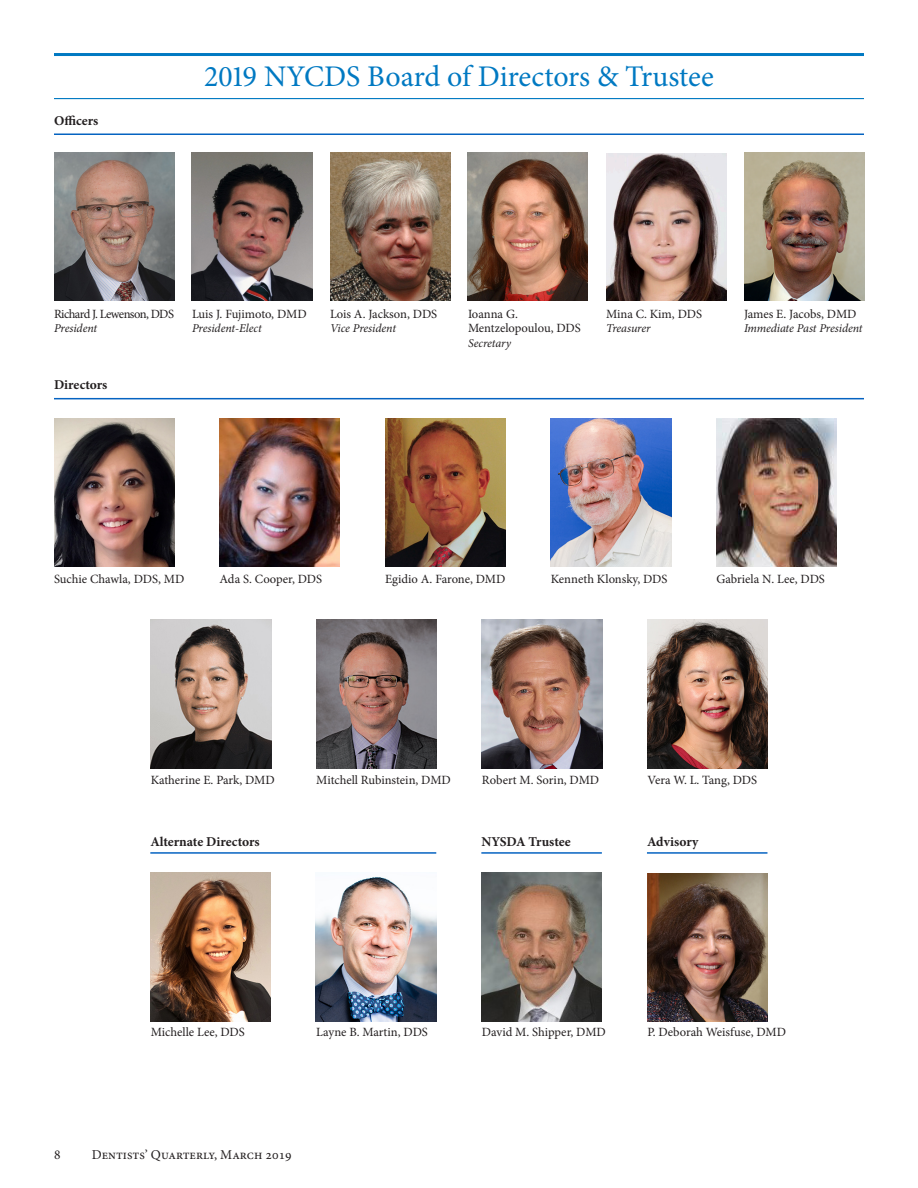
<style>
.page{position:relative;width:918px;height:1188px;background:#fff}
.page>*{position:absolute;margin:0;border:0;box-sizing:border-box;transform-origin:0 0}
.t1{font:30px "Minion Pro";color:#0079c2}
.P2_Board_Bold{font:700 13.5px "Minion Pro";color:#231f20}
.t2{font:13.5px "Minion Pro";color:#231f20}
.P2_Board_Body{font:12.6px/14.7px "Minion Pro";letter-spacing:-.005em;color:#231f20}
.P2_Board_Position{font:italic 12px "Minion Pro";letter-spacing:-.005em;color:#231f20}
</style>
<div class="page">
<img style="left:54px;top:152px;width:120px;height:149px">
<img style="left:54px;top:418px;width:120px;height:149px">
<img style="left:151px;top:619px;width:120px;height:149px">
<img style="left:192px;top:152px;width:120px;height:149px">
<img style="left:220px;top:418px;width:120px;height:149px">
<img style="left:316px;top:619px;width:121px;height:149px">
<img style="left:150px;top:873px;width:121px;height:149px">
<img style="left:330px;top:152px;width:120px;height:149px">
<img style="left:385px;top:418px;width:121px;height:149px">
<img style="left:482px;top:619px;width:120px;height:149px">
<img style="left:316px;top:877px;width:120px;height:145px">
<img style="left:468px;top:152px;width:120px;height:149px">
<img style="left:551px;top:418px;width:120px;height:149px">
<img style="left:648px;top:619px;width:120px;height:149px">
<img style="left:482px;top:873px;width:120px;height:149px">
<img style="left:606px;top:153px;width:120px;height:148px">
<img style="left:716px;top:418px;width:121px;height:149px">
<img style="left:647px;top:874px;width:120px;height:148px">
<img style="left:744px;top:152px;width:120px;height:149px">
<hr style="left:54px;top:53px;width:810px;height:3px;background:#0079c2">
<hr style="left:54px;top:98px;width:810px;height:1px;background:#0079c2">
<hr style="left:54px;top:398px;width:810px;height:1px;background:#0563c1">
<hr style="left:54px;top:134px;width:810px;height:1px;background:#0563c1">
<hr style="left:481px;top:852px;width:121px;height:2px;background:#0563c1">
<hr style="left:647px;top:852px;width:120px;height:2px;background:#0563c1">
<hr style="left:150px;top:852px;width:286px;height:2px;background:#0563c1">
<p class="P2_Board_Bold" style="left:54px;top:111px;width:46px">Officers</p>
<p class="t1" style="left:204px;top:56px;width:511px">2019 NYCDS Board of Directors &amp; Trustee</p>
<p class="P2_Board_Body" style="left:54px;top:306px;width:122px">Richard J. Lewenson, DDS</p>
<p class="P2_Board_Position" style="left:54px;top:320px;width:45px">President</p>
<p class="P2_Board_Body" style="left:192px;top:306px;width:116px">Luis J. Fujimoto, DMD</p>
<p class="P2_Board_Position" style="left:192px;top:320px;width:71px">President-Elect</p>
<p class="P2_Board_Bold" style="left:54px;top:375px;width:55px">Directors</p>
<p class="P2_Board_Body" style="left:330px;top:306px;width:109px">Lois A. Jackson, DDS</p>
<p class="P2_Board_Position" style="left:330px;top:320px;width:68px">Vice President</p>
<p class="P2_Board_Body" style="left:468px;top:306px;width:114px">Ioanna G.<br>Mentzelopoulou, DDS</p>
<p class="P2_Board_Position" style="left:468px;top:335px;width:45px">Secretary</p>
<p class="P2_Board_Body" style="left:606px;top:306px;width:98px">Mina C. Kim, DDS</p>
<p class="P2_Board_Position" style="left:606px;top:320px;width:46px">Treasurer</p>
<p class="P2_Board_Body" style="left:744px;top:306px;width:114px">James E. Jacobs, DMD</p>
<p class="P2_Board_Position" style="left:744px;top:320px;width:120px">Immediate Past President</p>
<p class="P2_Board_Body" style="left:54px;top:572px;width:132px">Suchie Chawla, DDS, MD</p>
<p class="P2_Board_Body" style="left:220px;top:572px;width:104px">Ada S. Cooper, DDS</p>
<p class="P2_Board_Body" style="left:385px;top:572px;width:122px">Egidio A. Farone, DMD</p>
<p class="P2_Board_Body" style="left:551px;top:572px;width:118px">Kenneth Klonsky, DDS</p>
<p class="P2_Board_Body" style="left:716px;top:572px;width:110px">Gabriela N. Lee, DDS</p>
<p class="P2_Board_Body" style="left:151px;top:773px;width:126px">Katherine E. Park, DMD</p>
<p class="P2_Board_Body" style="left:316px;top:773px;width:136px">Mitchell Rubinstein, DMD</p>
<p class="P2_Board_Body" style="left:482px;top:773px;width:119px">Robert M. Sorin, DMD</p>
<p class="P2_Board_Body" style="left:648px;top:773px;width:111px">Vera W. L. Tang, DDS</p>
<p class="P2_Board_Bold" style="left:150px;top:832px;width:111px">Alternate Directors</p>
<p class="P2_Board_Bold" style="left:482px;top:832px;width:91px">NYSDA Trustee</p>
<p class="P2_Board_Bold" style="left:647px;top:832px;width:53px">Advisory</p>
<p class="P2_Board_Body" style="left:151px;top:1025px;width:96px">Michelle Lee, DDS</p>
<p class="P2_Board_Body" style="left:316px;top:1025px;width:113px">Layne B. Martin, DDS</p>
<p class="P2_Board_Body" style="left:482px;top:1025px;width:125px">David M. Shipper, DMD</p>
<p class="P2_Board_Body" style="left:648px;top:1025px;width:140px">P. Deborah Weisfuse, DMD</p>
<p class="t2" style="left:54px;top:1145px;width:8px">8</p>
<p class="t2" style="left:92px;top:1145px;width:202px">Dentists’ Quarterly, March 2019</p>
</div>
